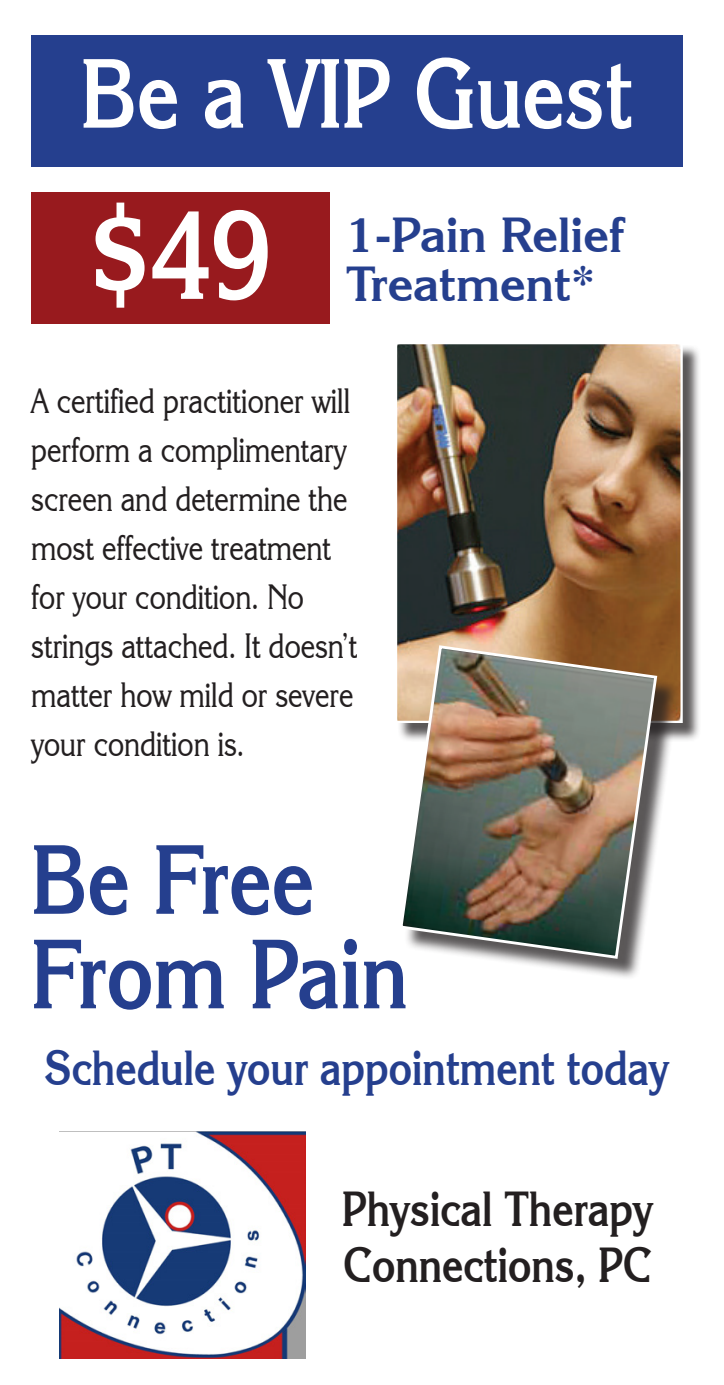
<style>
.page{position:relative;width:724px;height:1385px;background:#fff}
.page>*{position:absolute;margin:0;border:0;box-sizing:border-box;transform-origin:0 0}
.t1{font:700 126px "Korinna IT Cby BT";color:#fff;scale:.83 1}
.t2{font:700 98px/94.5px "Korinna IT Cby BT";color:#253f8e;scale:.83 1}
.t3{font:700 98px "Korinna IT Cby BT";color:#fff;scale:.83 1}
.t4{font:700 49px/56px "Korinna IT Cby BT";color:#231f20;scale:.83 1}
.t5{font:700 49px "Korinna IT Cby BT";color:#253f8e;scale:.83 1}
.t6{font:700 49px/49px "Korinna IT Cby BT";color:#253f8e}
.t7{font:35px/49px "Korinna IT Cby BT";color:#231f20;scale:.83 1}
</style>
<div class="page">
<div style="left:31px;top:36px;width:652px;height:131px;background:#253f8e"></div>
<img style="left:60px;top:1131px;width:246px;height:227px">
<div style="left:31px;top:193px;width:299px;height:131px;background:#981a1e"></div>
<div style="left:398px;top:345px;width:303px;height:397px;background:#231f20;opacity:.75"></div>
<img style="left:398px;top:345px;width:282px;height:304px">
<div style="left:395px;top:342px;width:288px;height:381px;border:2px solid #fff"></div>
<div style="left:404px;top:649px;width:276px;height:332px;background:#231f20;opacity:.75"></div>
<img style="left:398px;top:644px;width:261px;height:316px">
<p class="t3" style="left:81px;top:33px;width:667px">Be a VIP Guest</p>
<p class="t1" style="left:90px;top:178px;width:220px">$49</p>
<p class="t6" style="left:346px;top:210px;width:279px">1-Pain Relief<br>Treatment*</p>
<p class="t7" style="left:31px;top:376px;width:394px">A certified practitioner will perform a complimentary screen and determine the most effective treatment for your condition. No strings attached. It doesn’t matter how mild or severe your condition is.</p>
<p class="t2" style="left:31px;top:831px;width:455px">Be Free<br>From Pain</p>
<p class="t5" style="left:45px;top:1038px;width:753px">Schedule your appointment today</p>
<p class="t4" style="left:342px;top:1181px;width:376px">Physical Therapy<br>Connections, PC</p>
</div>
